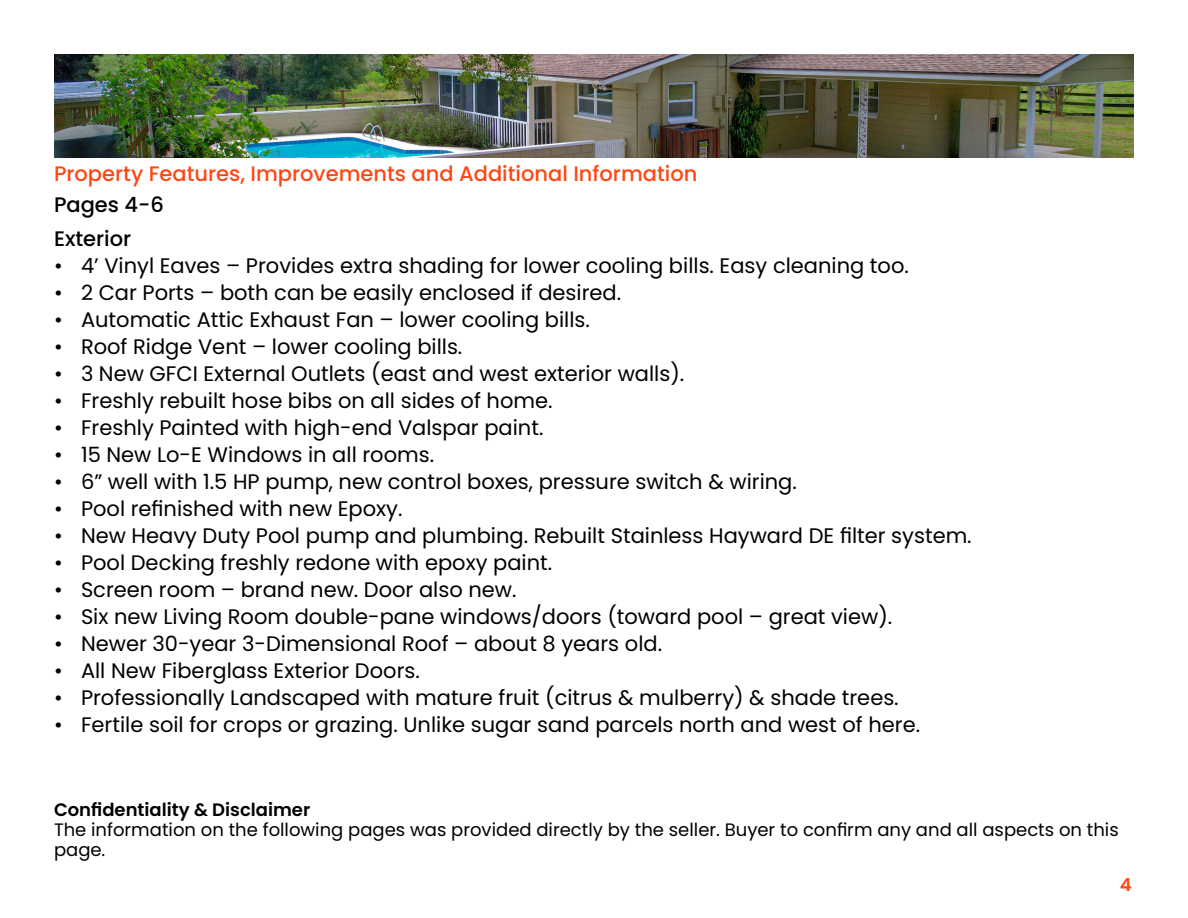
<style>
.page{position:relative;width:1188px;height:918px;background:#fff}
.page>*{position:absolute;margin:0;border:0;box-sizing:border-box;transform-origin:0 0}
.t1{font:21px "Poppins";color:#000}
.t2{font:500 21px "Poppins";color:#ff4713}
.t3{font:500 21px/34.5px "Poppins";color:#000}
.t4{font:18px/19.8px "Poppins";color:#000}
.t5{font:600 18px "Poppins";color:#000}
.t6{font:600 18px "Poppins";color:#ff4713}
</style>
<div class="page">
<img style="left:54px;top:54px;width:1080px;height:104px">
<p class="t2" style="left:54px;top:159px;width:645px">Property Features, Improvements and Additional Information</p>
<p class="t3" style="left:54px;top:187px;width:111px">Pages 4-6<br>Exterior</p>
<p class="t1" style="left:54px;top:251px;width:856px">• 4’ Vinyl Eaves – Provides extra shading for lower cooling bills. Easy cleaning too.</p>
<p class="t1" style="left:54px;top:278px;width:569px">• 2 Car Ports – both can be easily enclosed if desired.</p>
<p class="t1" style="left:54px;top:305px;width:537px">• Automatic Attic Exhaust Fan – lower cooling bills.</p>
<p class="t1" style="left:54px;top:332px;width:410px">• Roof Ridge Vent – lower cooling bills.</p>
<p class="t1" style="left:54px;top:359px;width:632px">• 3 New GFCI External Outlets (east and west exterior walls).</p>
<p class="t1" style="left:54px;top:386px;width:500px">• Freshly rebuilt hose bibs on all sides of home.</p>
<p class="t1" style="left:54px;top:413px;width:491px">• Freshly Painted with high-end Valspar paint.</p>
<p class="t1" style="left:54px;top:440px;width:382px">• 15 New Lo-E Windows in all rooms.</p>
<p class="t1" style="left:54px;top:467px;width:744px">• 6” well with 1.5 HP pump, new control boxes, pressure switch &amp; wiring.</p>
<p class="t1" style="left:54px;top:494px;width:350px">• Pool refinished with new Epoxy.</p>
<p class="t1" style="left:54px;top:521px;width:919px">• New Heavy Duty Pool pump and plumbing. Rebuilt Stainless Hayward DE filter system.</p>
<p class="t1" style="left:54px;top:548px;width:500px">• Pool Decking freshly redone with epoxy paint.</p>
<p class="t1" style="left:54px;top:575px;width:464px">• Screen room – brand new. Door also new.</p>
<p class="t1" style="left:54px;top:602px;width:840px">• Six new Living Room double-pane windows/doors (toward pool – great view).</p>
<p class="t1" style="left:54px;top:629px;width:610px">• Newer 30-year 3-Dimensional Roof – about 8 years old.</p>
<p class="t1" style="left:54px;top:656px;width:367px">• All New Fiberglass Exterior Doors.</p>
<p class="t1" style="left:54px;top:683px;width:846px">• Professionally Landscaped with mature fruit (citrus &amp; mulberry) &amp; shade trees.</p>
<p class="t1" style="left:54px;top:710px;width:868px">• Fertile soil for crops or grazing. Unlike sugar sand parcels north and west of here.</p>
<p class="t5" style="left:54px;top:797px;width:258px">Confidentiality &amp; Disclaimer</p>
<p class="t4" style="left:54px;top:820px;width:1066px">The information on the following pages was provided directly by the seller. Buyer to confirm any and all aspects on this page.</p>
<p class="t6" style="left:1120px;top:872px;width:13px">4</p>
</div>
